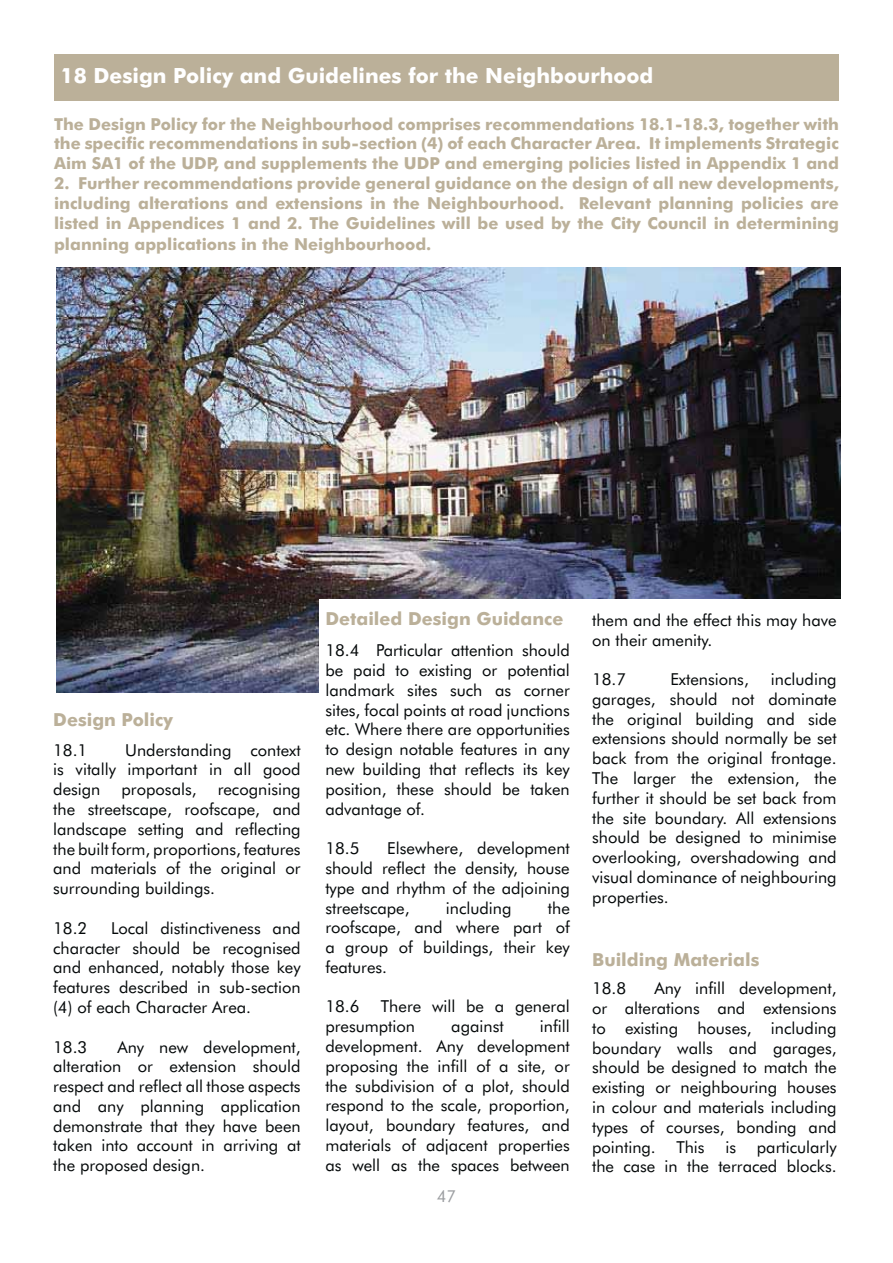
<style>
.page{position:relative;width:893px;height:1263px;background:#fff}
.page>*{position:absolute;margin:0;border:0;box-sizing:border-box;transform-origin:0 0}
.t1{font:700 21px "Futura BT";color:#fff}
.t2{font:700 18px "Futura BT";color:#bbb099}
.t3{font:16.5px/19.8px "Futura BT";color:#040809;text-align:justify}
.t4{font:700 16.5px/19.8px "Futura BT";color:#bbb099;text-align:justify}
.t5{font:16.5px "Futura BT";color:#9b9da0}
</style>
<div class="page">
<div style="left:54px;top:54px;width:785px;height:46px;background:#bbb099"></div>
<img style="left:56px;top:268px;width:784px;height:425px">
<div style="left:319px;top:599px;width:525px;height:170px;background:#fff"></div>
<p class="t1" style="left:61px;top:67px;width:594px">18 Design Policy and Guidelines for the Neighbourhood</p>
<p class="t4" style="left:54px;top:115px;width:786px">The Design Policy for the Neighbourhood comprises recommendations 18.1-18.3, together with the specific recommendations in sub-section (4) of each Character Area. It implements Strategic Aim SA1 of the UDP, and supplements the UDP and emerging policies listed in Appendix 1 and</p>
<p class="t4" style="left:54px;top:175px;width:786px">2. Further recommendations provide general guidance on the design of all new developments, including alterations and extensions in the Neighbourhood. Relevant planning policies are listed in Appendices 1 and 2. The Guidelines will be used by the City Council in determining</p>
<p class="t4" style="left:54px;top:236px;width:379px">planning applications in the Neighbourhood.</p>
<p class="t2" style="left:53px;top:712px;width:121px">Design Policy</p>
<p class="t3" style="left:53px;top:741px;width:36px">18.1</p>
<p class="t3" style="left:53px;top:741px;width:249px;text-indent:72px">Understanding context is vitally important in all good design</p>
<p class="t3" style="left:121px;top:781px;width:77px">proposals,</p>
<p class="t3" style="left:53px;top:781px;width:249px;text-indent:164px">recognising the streetscape, roofscape, and landscape setting and reflecting the built form, proportions, features and materials of the original or surrounding buildings.</p>
<p class="t3" style="left:53px;top:919px;width:36px">18.2</p>
<p class="t3" style="left:53px;top:919px;width:249px;text-indent:58px">Local distinctiveness and character should be recognised and enhanced, notably those key features described in sub-section (4) of each Character Area.</p>
<p class="t3" style="left:53px;top:1038px;width:36px">18.3</p>
<p class="t3" style="left:53px;top:1038px;width:249px;text-indent:64px">Any new development, alteration or extension should respect and reflect all those aspects and any planning application demonstrate that they have been taken into account in arriving at the proposed design.</p>
<p class="t2" style="left:325px;top:611px;width:239px">Detailed Design Guidance</p>
<p class="t3" style="left:325px;top:642px;width:246px">18.4 Particular attention should be paid to existing or potential landmark sites such as corner sites, focal points at road junctions etc. Where there are opportunities to design notable features in any new building that reflects its key position, these should be taken advantage of.</p>
<p class="t3" style="left:325px;top:840px;width:36px">18.5</p>
<p class="t3" style="left:325px;top:840px;width:246px;text-indent:62px">Elsewhere, development should reflect the density, house type and rhythm of the adjoining streetscape,</p>
<p class="t3" style="left:325px;top:899px;width:246px;text-indent:222px">the roofscape, and where part of a group of buildings, their key features.</p>
<p class="t3" style="left:325px;top:998px;width:36px">18.6</p>
<p class="t3" style="left:446px;top:899px;width:67px">including</p>
<p class="t3" style="left:325px;top:998px;width:246px;text-indent:56px">There will be a general presumption</p>
<p class="t3" style="left:325px;top:1018px;width:246px;text-indent:214px">infill development. Any development proposing the infill of a site, or the subdivision of a plot, should respond to the scale, proportion, layout, boundary features, and materials of adjacent properties as well as the spaces between</p>
<p class="t3" style="left:451px;top:1018px;width:54px">against</p>
<p class="t5" style="left:437px;top:1190px;width:21px">47</p>
<p class="t3" style="left:592px;top:611px;width:246px">them and the effect this may have on their amenity.</p>
<p class="t3" style="left:592px;top:671px;width:36px">18.7</p>
<p class="t3" style="left:670px;top:671px;width:80px">Extensions,</p>
<p class="t3" style="left:592px;top:671px;width:246px;text-indent:179px">including garages, should not dominate the original building and side extensions should normally be set back from the original frontage.<br>The larger the extension, the further it should be set back from the site boundary. All extensions should be designed to minimise overlooking, overshadowing and visual dominance of neighbouring properties.</p>
<p class="t2" style="left:592px;top:952px;width:169px">Building Materials</p>
<p class="t3" style="left:592px;top:980px;width:36px">18.8</p>
<p class="t3" style="left:592px;top:980px;width:246px;text-indent:62px">Any infill development, or alterations and extensions to existing houses, including boundary walls and garages, should be designed to match the existing or neighbouring houses in colour and materials including types of courses, bonding and pointing.</p>
<p class="t3" style="left:592px;top:1138px;width:246px;text-align:right">particularly<br>the case in the terraced blocks.</p>
<p class="t3" style="left:676px;top:1138px;width:30px">This</p>
<p class="t3" style="left:725px;top:1138px;width:12px">is</p>
</div>
